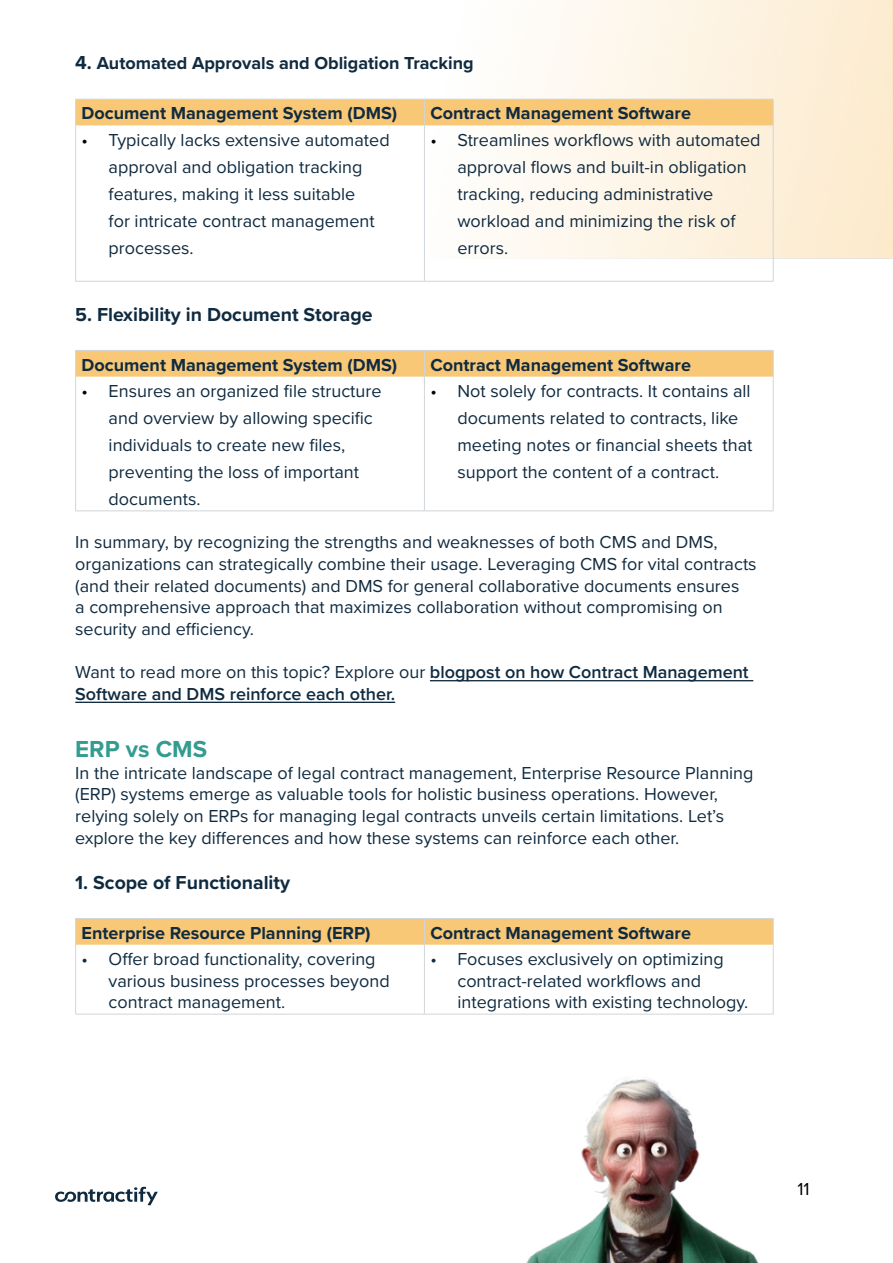
<style>
.page{position:relative;width:893px;height:1263px;background:#fff}
.page>*{position:absolute;margin:0;border:0;box-sizing:border-box;transform-origin:0 0}
.Paragraph_1{font:700 24px "Proxima Nova";color:#339c90}
.Title_4{font:700 19.5px "Proxima Nova";color:#102b40}
.Paragraph_1-2{font:18px/27px "Proxima Nova";color:#102b40}
.Title_4-2{font:700 18px "Proxima Nova";color:#102b40}
.Paragraph_1-3{font:600 18px/21.6px "Proxima Nova";color:#102b40}
.t1{font:18px "Proxima Nova";color:#000}
.s1{font-size:19.5px}
.s2{color:#000}
.s3{font-weight:400}
</style>
<div class="page">
<svg style="left:55px;top:1187px;width:103px;height:18px"></svg>
<hr style="left:430px;top:680px;width:323px;height:1px;background:#102b40">
<hr style="left:75px;top:702px;width:320px;height:1px;background:#102b40">
<div style="left:75px;top:99px;width:699px;height:26px;background:#f9c876"></div>
<hr style="left:75px;top:125px;width:1px;height:156px;background:#cfd5d9">
<hr style="left:424px;top:125px;width:1px;height:156px;background:#cfd5d9">
<hr style="left:773px;top:125px;width:1px;height:156px;background:#cfd5d9">
<hr style="left:75px;top:281px;width:349px;height:1px;background:#cfd5d9">
<hr style="left:424px;top:281px;width:350px;height:1px;background:#cfd5d9">
<svg style="left:75px;top:350px;width:699px;height:27px;background:#f7c97b"></svg>
<hr style="left:75px;top:377px;width:1px;height:133px;background:#cfd5d9">
<hr style="left:424px;top:377px;width:1px;height:133px;background:#cfd5d9">
<hr style="left:773px;top:377px;width:1px;height:133px;background:#cfd5d9">
<hr style="left:75px;top:510px;width:349px;height:1px;background:#cfd5d9">
<hr style="left:424px;top:510px;width:350px;height:1px;background:#cfd5d9">
<svg style="left:75px;top:918px;width:699px;height:27px;background:#f7c97b"></svg>
<hr style="left:75px;top:945px;width:1px;height:69px;background:#cfd5d9">
<hr style="left:424px;top:945px;width:1px;height:69px;background:#cfd5d9">
<hr style="left:773px;top:945px;width:1px;height:69px;background:#cfd5d9">
<hr style="left:75px;top:1014px;width:349px;height:1px;background:#cfd5d9">
<hr style="left:424px;top:1014px;width:350px;height:1px;background:#cfd5d9">
<img style="left:526px;top:1079px;width:233px;height:184px">
<p class="Title_4-2" style="left:75px;top:50px;width:400px"><span class="s1">4.</span> Automated Approvals and Obligation Tracking</p>
<p class="Title_4-2" style="left:82px;top:100px;width:317px">Document Management System (DMS)</p>
<p class="Title_4-2" style="left:430px;top:100px;width:262px">Contract Management Software</p>
<p class="Paragraph_1-2" style="left:109px;top:125px;width:283px;text-indent:-27px"><span class="s2">•</span> Typically lacks extensive automated approval and obligation tracking features, making it less suitable<br>for intricate contract management processes.</p>
<p class="Paragraph_1-2" style="left:457px;top:125px;width:305px;text-indent:-27px"><span class="s2">•</span> Streamlines workflows with automated approval flows and built-in obligation tracking, reducing administrative workload and minimizing the risk of errors.</p>
<p class="Title_4" style="left:75px;top:300px;width:299px">5. Flexibility in Document Storage</p>
<p class="Title_4-2" style="left:82px;top:351px;width:317px">Document Management System (DMS)</p>
<p class="Title_4-2" style="left:430px;top:351px;width:262px">Contract Management Software</p>
<p class="Paragraph_1-2" style="left:109px;top:377px;width:274px;text-indent:-27px"><span class="s2">•</span> Ensures an organized file structure and overview by allowing specific individuals to create new files, preventing the loss of important documents.</p>
<p class="Paragraph_1-2" style="left:457px;top:377px;width:297px;text-indent:-27px"><span class="s2">•</span> Not solely for contracts. It contains all documents related to contracts, like meeting notes or financial sheets that support the content of a contract.</p>
<p class="Paragraph_1-2" style="left:75px;top:531px;width:683px;line-height:21.6px">In summary, by recognizing the strengths and weaknesses of both CMS and DMS, organizations can strategically combine their usage. Leveraging CMS for vital contracts (and their related documents) and DMS for general collaborative documents ensures<br>a comprehensive approach that maximizes collaboration without compromising on security and efficiency.</p>
<p class="Paragraph_1-3" style="left:75px;top:661px;width:675px"><span class="s3">Want to read more on this topic? Explore our</span> blogpost on how Contract Management<br>Software and DMS reinforce each other.</p>
<p class="Paragraph_1" style="left:75px;top:731px;width:133px">ERP vs CMS</p>
<p class="Paragraph_1-2" style="left:75px;top:761px;width:680px;line-height:21.6px">In the intricate landscape of legal contract management, Enterprise Resource Planning (ERP) systems emerge as valuable tools for holistic business operations. However, relying solely on ERPs for managing legal contracts unveils certain limitations. Let’s explore the key differences and how these systems can reinforce each other.</p>
<p class="Title_4" style="left:75px;top:868px;width:216px">1. Scope of Functionality</p>
<p class="Title_4-2" style="left:82px;top:919px;width:291px">Enterprise Resource Planning (ERP)</p>
<p class="Title_4-2" style="left:430px;top:919px;width:262px">Contract Management Software</p>
<p class="Paragraph_1-2" style="left:109px;top:947px;width:283px;line-height:21.6px;text-indent:-27px">• Offer broad functionality, covering various business processes beyond contract management.</p>
<p class="Paragraph_1-2" style="left:457px;top:947px;width:292px;line-height:21.6px;text-indent:-27px">• Focuses exclusively on optimizing contract-related workflows and integrations with existing technology.</p>
<p class="t1" style="left:797px;top:1175px;width:14px">11</p>
</div>
